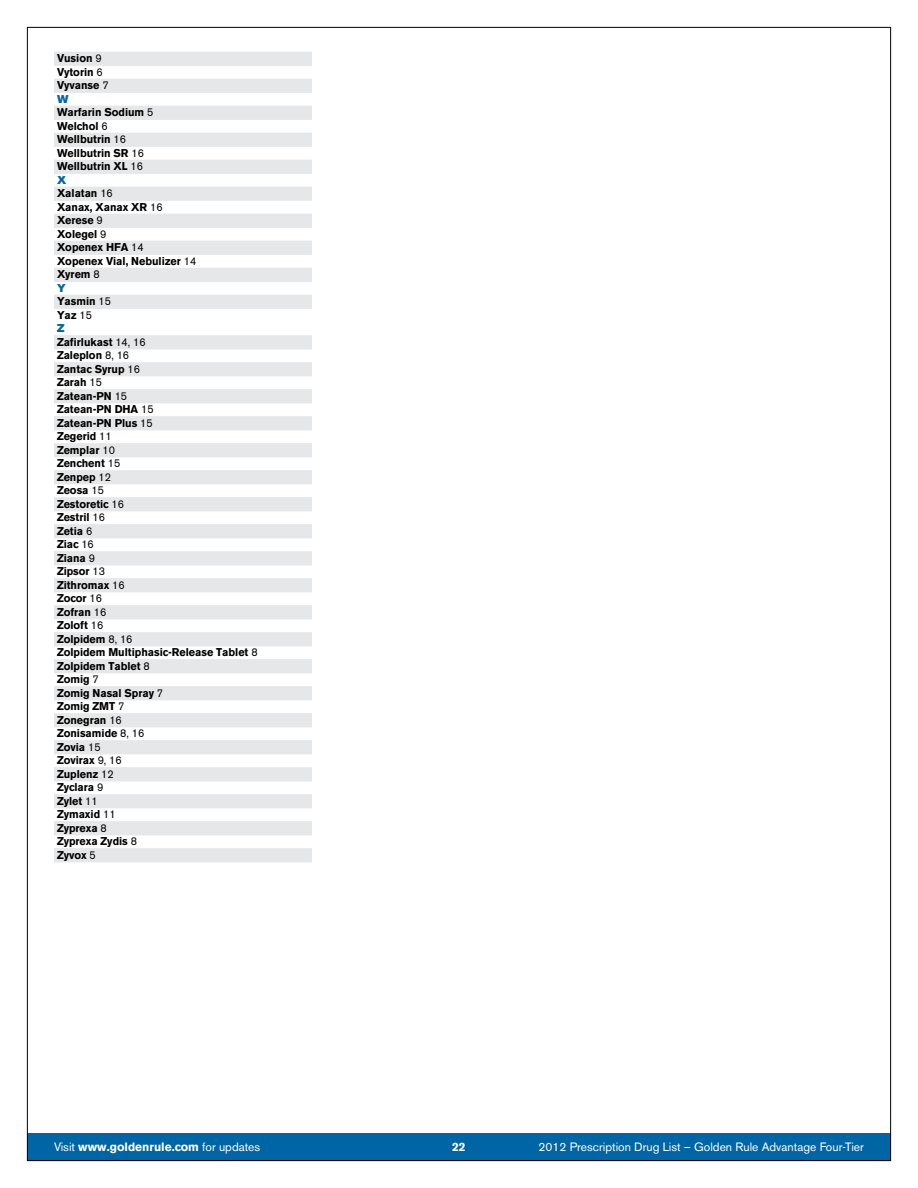
<style>
.page{position:relative;width:918px;height:1188px;background:#fff}
.page>*{position:absolute;margin:0;border:0;box-sizing:border-box;transform-origin:0 0}
.t1{font:12px "Akzidenz Grotesk BE";color:#fff}
.t2{font:700 12px "Akzidenz Grotesk BE";color:#fff}
.t3{font:700 11.25px/13.5px "Akzidenz Grotesk BE";letter-spacing:-.005em;color:#000;scale:.96 1}
.t4{font:11.25px "Akzidenz Grotesk BE Super";color:#0065a4}
.s1{font-weight:400}
</style>
<div class="page">
<div style="left:27px;top:1133px;width:864px;height:28px;background:#0065a4"></div>
<div style="left:54px;top:52px;width:258px;height:14px;background:#e6e7e8"></div>
<div style="left:54px;top:79px;width:258px;height:14px;background:#e6e7e8"></div>
<div style="left:54px;top:106px;width:258px;height:14px;background:#e6e7e8"></div>
<div style="left:54px;top:133px;width:258px;height:14px;background:#e6e7e8"></div>
<div style="left:54px;top:160px;width:258px;height:14px;background:#e6e7e8"></div>
<div style="left:54px;top:187px;width:258px;height:14px;background:#e6e7e8"></div>
<div style="left:54px;top:214px;width:258px;height:14px;background:#e6e7e8"></div>
<div style="left:54px;top:241px;width:258px;height:14px;background:#e6e7e8"></div>
<div style="left:54px;top:268px;width:258px;height:14px;background:#e6e7e8"></div>
<div style="left:54px;top:295px;width:258px;height:14px;background:#e6e7e8"></div>
<div style="left:54px;top:335px;width:258px;height:14px;background:#e6e7e8"></div>
<div style="left:54px;top:362px;width:258px;height:14px;background:#e6e7e8"></div>
<div style="left:54px;top:389px;width:258px;height:14px;background:#e6e7e8"></div>
<div style="left:54px;top:416px;width:258px;height:14px;background:#e6e7e8"></div>
<div style="left:54px;top:443px;width:258px;height:14px;background:#e6e7e8"></div>
<div style="left:54px;top:470px;width:258px;height:14px;background:#e6e7e8"></div>
<div style="left:54px;top:497px;width:258px;height:14px;background:#e6e7e8"></div>
<div style="left:54px;top:524px;width:258px;height:14px;background:#e6e7e8"></div>
<div style="left:54px;top:551px;width:258px;height:14px;background:#e6e7e8"></div>
<div style="left:54px;top:578px;width:258px;height:14px;background:#e6e7e8"></div>
<div style="left:54px;top:605px;width:258px;height:14px;background:#e6e7e8"></div>
<div style="left:54px;top:632px;width:258px;height:14px;background:#e6e7e8"></div>
<div style="left:54px;top:659px;width:258px;height:14px;background:#e6e7e8"></div>
<div style="left:54px;top:686px;width:258px;height:14px;background:#e6e7e8"></div>
<div style="left:54px;top:713px;width:258px;height:14px;background:#e6e7e8"></div>
<div style="left:54px;top:740px;width:258px;height:14px;background:#e6e7e8"></div>
<div style="left:54px;top:767px;width:258px;height:14px;background:#e6e7e8"></div>
<div style="left:54px;top:794px;width:258px;height:14px;background:#e6e7e8"></div>
<div style="left:54px;top:821px;width:258px;height:14px;background:#e6e7e8"></div>
<div style="left:54px;top:848px;width:258px;height:14px;background:#e6e7e8"></div>
<p class="t3" style="left:57px;top:52px;width:55px">Vusion <span class="s1">9<br></span>Vytorin <span class="s1">6<br></span>Vyvanse <span class="s1">7</span></p>
<p class="t4" style="left:57px;top:92px;width:13px">W</p>
<p class="t3" style="left:57px;top:106px;width:102px">Warfarin Sodium <span class="s1">5<br></span>Welchol <span class="s1">6<br></span>Wellbutrin <span class="s1">16<br></span>Wellbutrin SR <span class="s1">16<br></span>Wellbutrin XL <span class="s1">16</span></p>
<p class="t4" style="left:57px;top:173px;width:11px">X</p>
<p class="t3" style="left:57px;top:187px;width:147px">Xalatan <span class="s1">16<br></span>Xanax, Xanax XR <span class="s1">16<br></span>Xerese <span class="s1">9<br></span>Xolegel <span class="s1">9<br></span>Xopenex HFA <span class="s1">14<br></span>Xopenex Vial, Nebulizer <span class="s1">14<br></span>Xyrem <span class="s1">8</span></p>
<p class="t4" style="left:57px;top:281px;width:10px">Y</p>
<p class="t3" style="left:57px;top:295px;width:58px">Yasmin <span class="s1">15<br></span>Yaz <span class="s1">15</span></p>
<p class="t4" style="left:57px;top:322px;width:9px">Z</p>
<p class="t3" style="left:57px;top:335px;width:211px">Zafi rlukast <span class="s1">14, 16<br></span>Zaleplon <span class="s1">8, 16<br></span>Zantac Syrup <span class="s1">16<br></span>Zarah <span class="s1">15<br></span>Zatean-PN <span class="s1">15<br></span>Zatean-PN DHA <span class="s1">15<br></span>Zatean-PN Plus <span class="s1">15<br></span>Zegerid <span class="s1">11<br></span>Zemplar <span class="s1">10<br></span>Zenchent <span class="s1">15<br></span>Zenpep <span class="s1">12<br></span>Zeosa <span class="s1">15<br></span>Zestoretic <span class="s1">16<br></span>Zestril <span class="s1">16<br></span>Zetia <span class="s1">6<br></span>Ziac <span class="s1">16<br></span>Ziana <span class="s1">9<br></span>Zipsor <span class="s1">13<br></span>Zithromax <span class="s1">16<br></span>Zocor <span class="s1">16<br></span>Zofran <span class="s1">16<br></span>Zoloft <span class="s1">16<br></span>Zolpidem <span class="s1">8, 16<br></span>Zolpidem Multiphasic-Release Tablet <span class="s1">8<br></span>Zolpidem Tablet <span class="s1">8<br></span>Zomig <span class="s1">7<br></span>Zomig Nasal Spray <span class="s1">7<br></span>Zomig ZMT <span class="s1">7<br></span>Zonegran <span class="s1">16<br></span>Zonisamide <span class="s1">8, 16<br></span>Zovia <span class="s1">15<br></span>Zovirax <span class="s1">9, 16<br></span>Zuplenz <span class="s1">12<br></span>Zyclara <span class="s1">9<br></span>Zylet <span class="s1">11<br></span>Zymaxid <span class="s1">11<br></span>Zyprexa <span class="s1">8<br></span>Zyprexa Zydis <span class="s1">8<br></span>Zyvox <span class="s1">5</span></p>
<p class="t2" style="left:54px;top:1140px;width:208px"><span class="s1">Visit</span> www.goldenrule.com <span class="s1">for updates</span></p>
<p class="t2" style="left:452px;top:1140px;width:15px">22</p>
<p class="t1" style="left:538px;top:1140px;width:327px">2012 Prescription Drug List – Golden Rule Advantage Four-Tier</p>
</div>
